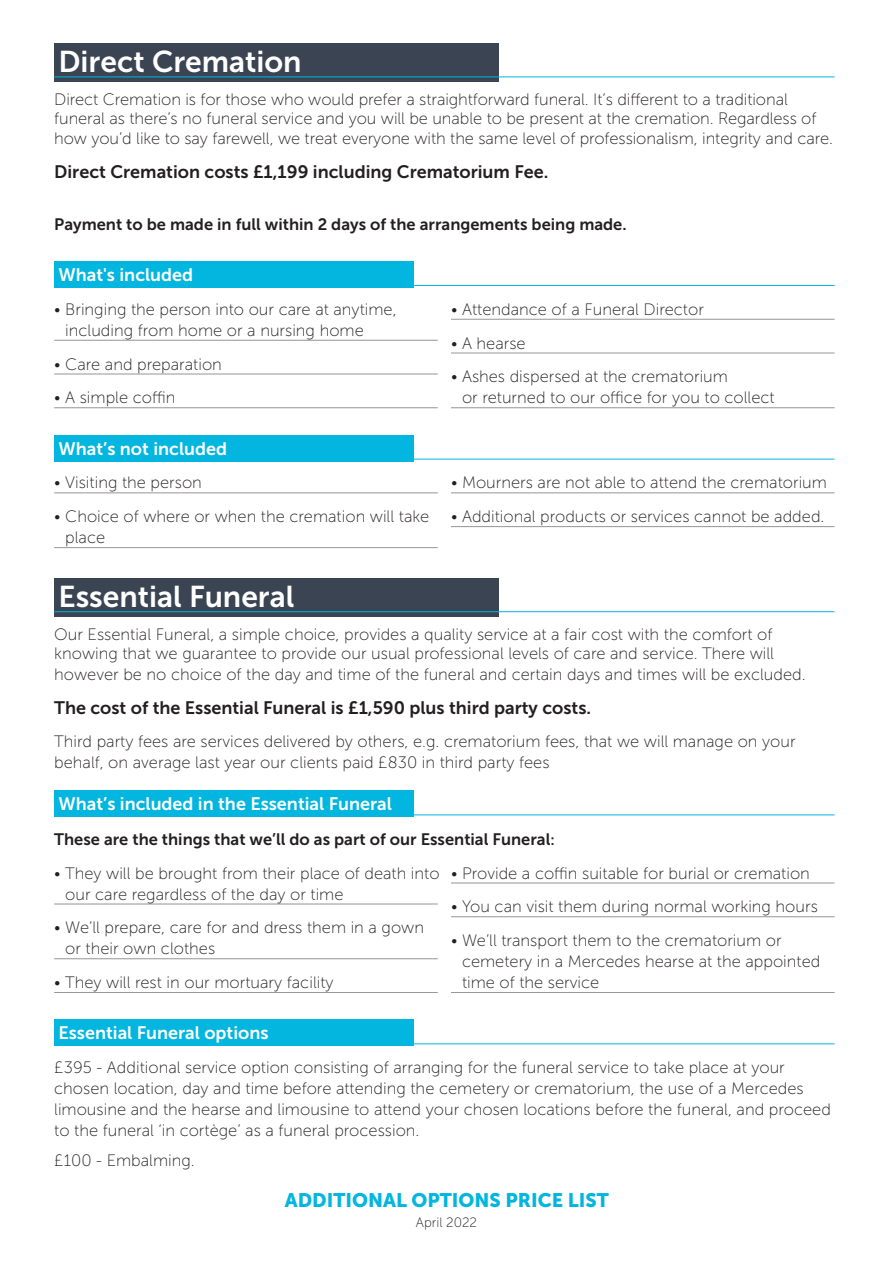
<style>
.page{position:relative;width:893px;height:1263px;background:#fff}
.page>*{position:absolute;margin:0;border:0;box-sizing:border-box;transform-origin:0 0}
.t1{font:30px "Museo Sans 700";color:#fff}
.t2{font:19.5px "Museo Sans 900";color:#02b6df}
.main{font:18px "Museo Sans 700";color:#231f20}
.t3{font:18px "Museo Sans 700";color:#fff}
.Bullet_list{font:16.5px/21px "Museo Sans 100";color:#231f20}
.Heading_Tabs{font:16.5px/19.5px "Museo Sans 100";color:#231f20}
.main-2{font:16.5px "Museo Sans 700";color:#231f20}
.t4{font:13.5px "Museo Sans 100";color:#231f20}
.s1{font-size:15px}
</style>
<div class="page">
<div style="left:54px;top:44px;width:445px;height:38px;background:#3a4452"></div>
<hr style="left:54px;top:77px;width:780px;height:1px;background:#02b6df">
<div style="left:54px;top:261px;width:360px;height:27px;background:#02b6df"></div>
<hr style="left:54px;top:285px;width:780px;height:1px;background:#02b6df">
<hr style="left:54px;top:340px;width:384px;height:1px;background:#939598">
<hr style="left:54px;top:374px;width:384px;height:1px;background:#939598">
<hr style="left:54px;top:407px;width:384px;height:1px;background:#939598">
<hr style="left:451px;top:319px;width:383px;height:1px;background:#939598">
<hr style="left:451px;top:353px;width:383px;height:1px;background:#939598">
<hr style="left:451px;top:407px;width:383px;height:1px;background:#939598">
<div style="left:54px;top:435px;width:360px;height:26px;background:#02b6df"></div>
<hr style="left:54px;top:459px;width:780px;height:1px;background:#02b6df">
<hr style="left:54px;top:493px;width:384px;height:1px;background:#939598">
<hr style="left:54px;top:547px;width:384px;height:1px;background:#939598">
<hr style="left:451px;top:493px;width:383px;height:1px;background:#939598">
<hr style="left:451px;top:526px;width:383px;height:1px;background:#939598">
<div style="left:54px;top:578px;width:445px;height:39px;background:#3a4452"></div>
<hr style="left:54px;top:611px;width:780px;height:1px;background:#02b6df">
<div style="left:54px;top:790px;width:360px;height:27px;background:#02b6df"></div>
<hr style="left:54px;top:815px;width:780px;height:1px;background:#02b6df">
<hr style="left:54px;top:904px;width:384px;height:1px;background:#939598">
<hr style="left:54px;top:958px;width:384px;height:1px;background:#939598">
<hr style="left:54px;top:992px;width:384px;height:1px;background:#939598">
<hr style="left:451px;top:883px;width:383px;height:1px;background:#939598">
<hr style="left:451px;top:916px;width:383px;height:1px;background:#939598">
<hr style="left:451px;top:992px;width:383px;height:1px;background:#939598">
<div style="left:54px;top:1019px;width:360px;height:27px;background:#02b6df"></div>
<hr style="left:54px;top:1043px;width:780px;height:1px;background:#02b6df">
<p class="t1" style="left:58px;top:45px;width:245px">Direct Cremation</p>
<p class="Heading_Tabs" style="left:54px;top:89px;width:780px">Direct Cremation is for those who would prefer a straightforward funeral. It’s different to a traditional funeral as there’s no funeral service and you will be unable to be present at the cremation. Regardless of how you’d like to say farewell, we treat everyone with the same level of professionalism, integrity and care.</p>
<p class="main" style="left:54px;top:162px;width:496px">Direct Cremation costs £1,199 including Crematorium Fee.</p>
<p class="main-2" style="left:54px;top:215px;width:574px">Payment to be made in full within 2 days of the arrangements being made.</p>
<p class="t3" style="left:58px;top:265px;width:136px">What's included</p>
<p class="Bullet_list" style="left:65px;top:299px;width:333px;text-indent:-11px">• Bringing the person into our care at anytime, including from home or a nursing home</p>
<p class="Bullet_list" style="left:54px;top:354px;width:169px">• Care and preparation</p>
<p class="Bullet_list" style="left:54px;top:387px;width:123px">• A simple coffin</p>
<p class="Bullet_list" style="left:451px;top:299px;width:254px">• Attendance of a Funeral Director</p>
<p class="Bullet_list" style="left:451px;top:333px;width:76px">• A hearse</p>
<p class="Bullet_list" style="left:462px;top:366px;width:314px;text-indent:-11px">• Ashes dispersed at the crematorium<br>or returned to our office for you to collect</p>
<p class="t3" style="left:58px;top:438px;width:170px">What’s not included</p>
<p class="Bullet_list" style="left:54px;top:472px;width:149px">• Visiting the person</p>
<p class="Bullet_list" style="left:65px;top:506px;width:366px;text-indent:-11px">• Choice of where or when the cremation will take place</p>
<p class="Bullet_list" style="left:451px;top:472px;width:377px">• Mourners are not able to attend the crematorium</p>
<p class="Bullet_list" style="left:451px;top:506px;width:375px">• Additional products or services cannot be added.</p>
<p class="t1" style="left:58px;top:580px;width:237px">Essential Funeral</p>
<p class="Heading_Tabs" style="left:54px;top:624px;width:721px">Our Essential Funeral, a simple choice, provides a quality service at a fair cost with the comfort of knowing that we guarantee to provide our usual professional levels of care and service. There will</p>
<p class="Heading_Tabs" style="left:54px;top:665px;width:753px">however be no choice of the day and time of the funeral and certain days and times will be excluded.</p>
<p class="main" style="left:54px;top:698px;width:538px">The cost of the Essential Funeral is £1,590 plus third party costs.</p>
<p class="Heading_Tabs" style="left:54px;top:731px;width:743px;line-height:21px">Third party fees are services delivered by others, e.g. crematorium fees, that we will manage on your behalf, on average last year our clients paid £830 in third party fees</p>
<p class="t3" style="left:58px;top:794px;width:335px">What’s included in the Essential Funeral</p>
<p class="main-2" style="left:54px;top:830px;width:502px">These are the things that we’ll do as part of our Essential Funeral<span class="s1">:</span></p>
<p class="Bullet_list" style="left:65px;top:862px;width:376px;text-indent:-11px">• They will be brought from their place of death into our care regardless of the day or time</p>
<p class="Bullet_list" style="left:65px;top:917px;width:360px;text-indent:-11px">• We’ll prepare, care for and dress them in a gown or their own clothes</p>
<p class="Bullet_list" style="left:54px;top:972px;width:281px">• They will rest in our mortuary facility</p>
<p class="Bullet_list" style="left:451px;top:862px;width:360px">• Provide a coffin suitable for burial or cremation</p>
<p class="Bullet_list" style="left:451px;top:896px;width:368px">• You can visit them during normal working hours</p>
<p class="Bullet_list" style="left:462px;top:930px;width:360px;text-indent:-11px">• We’ll transport them to the crematorium or cemetery in a Mercedes hearse at the appointed time of the service</p>
<p class="t3" style="left:58px;top:1023px;width:212px">Essential Funeral options</p>
<p class="Bullet_list" style="left:54px;top:1057px;width:778px">£395 - Additional service option consisting of arranging for the funeral service to take place at your chosen location, day and time before attending the cemetery or crematorium, the use of a Mercedes limousine and the hearse and limousine to attend your chosen locations before the funeral, and proceed to the funeral ‘in cortège’ as a funeral procession.</p>
<p class="Bullet_list" style="left:54px;top:1150px;width:142px">£100 - Embalming.</p>
<p class="t2" style="left:285px;top:1189px;width:325px">ADDITIONAL OPTIONS PRICE LIST</p>
<p class="t4" style="left:416px;top:1215px;width:63px">April 2022</p>
</div>
